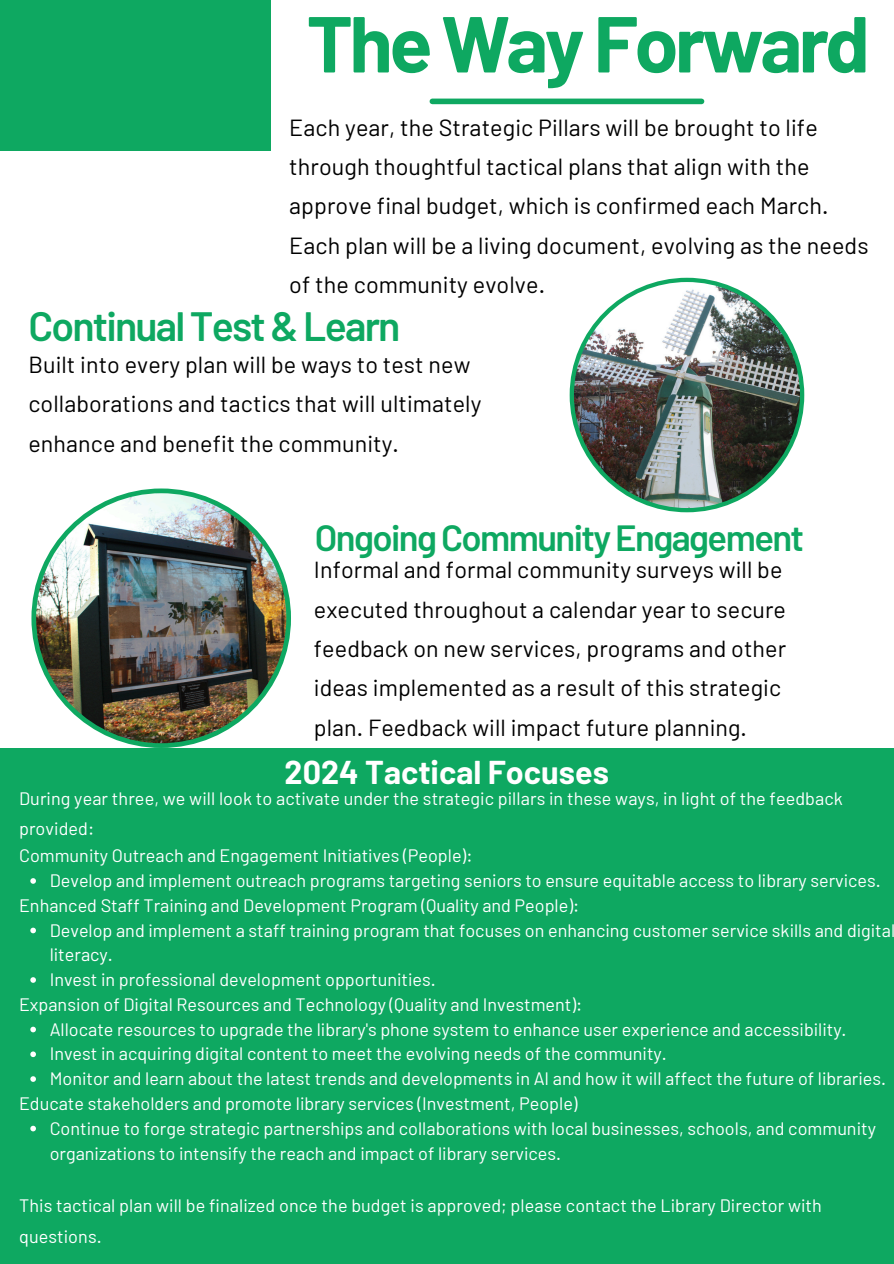
<style>
.page{position:relative;width:894px;height:1264px;background:#fff}
.page>*{position:absolute;margin:0;border:0;box-sizing:border-box;transform-origin:0 0}
.t1{font:700 79.2px "Barlow";letter-spacing:-.045em;color:#0ea861}
.t2{font:600 40.95px "Barlow";letter-spacing:-.045em;color:#0ea861}
.t3{font:600 36.45px "Barlow";letter-spacing:-.045em;color:#0ea861}
.t4{font:700 32.25px "Barlow";color:#fff}
.t5{font:23.25px/39.3px "Barlow";letter-spacing:.005em;color:#000}
.t6{font:18px/30.3px "Barlow";color:#fff}
</style>
<div class="page">
<div style="left:0;top:0;width:270px;height:151px;background:#0ea861"></div>
<div style="left:0;top:747px;width:893px;height:516px;background:#0ea861"></div>
<svg style="left:30px;top:878px;width:6px;height:5px"></svg>
<svg style="left:30px;top:927px;width:6px;height:6px"></svg>
<svg style="left:30px;top:977px;width:6px;height:5px"></svg>
<svg style="left:30px;top:1026px;width:6px;height:6px"></svg>
<svg style="left:30px;top:1051px;width:6px;height:6px"></svg>
<svg style="left:30px;top:1076px;width:6px;height:5px"></svg>
<svg style="left:30px;top:1125px;width:6px;height:6px"></svg>
<img style="left:31px;top:488px;width:260px;height:260px">
<img style="left:569px;top:278px;width:235px;height:234px">
<div style="left:432px;top:99px;width:269px;height:5px;background:#0ea861"></div>
<h1 class="t1" style="left:306px;top:-7px;width:564px">The Way Forward</h1>
<p class="t5" style="left:289px;top:106px;width:580px">Each year, the Strategic Pillars will be brought to life through thoughtful tactical plans that align with the approve final budget, which is confirmed each March.<br>Each plan will be a living document, evolving as the needs of the community evolve.</p>
<p class="t2" style="left:28px;top:300px;width:373px">Continual Test &amp; Learn</p>
<p class="t5" style="left:28px;top:344px;width:454px">Built into every plan will be ways to test new collaborations and tactics that will ultimately enhance and benefit the community.</p>
<h2 class="t3" style="left:315px;top:515px;width:490px">Ongoing Community Engagement</h2>
<p class="t5" style="left:314px;top:549px;width:473px">Informal and formal community surveys will be executed throughout a calendar year to secure feedback on new services, programs and other ideas implemented as a result of this strategic plan. Feedback will impact future planning.</p>
<p class="t4" style="left:284px;top:752px;width:326px">2024 Tactical Focuses</p>
<p class="t6" style="left:19px;top:782px;width:825px">During year three, we will look to activate under the strategic pillars in these ways, in light of the feedback provided:</p>
<h3 class="t6" style="left:19px;top:840px;width:455px">Community Outreach and Engagement Initiatives (People):</h3>
<p class="t6" style="left:50px;top:864px;width:832px">Develop and implement outreach programs targeting seniors to ensure equitable access to library services.</p>
<h4 class="t6" style="left:19px;top:889px;width:561px">Enhanced Staff Training and Development Program (Quality and People):</h4>
<p class="t6" style="left:50px;top:917px;width:846px;line-height:24.8px">Develop and implement a staff training program that focuses on enhancing customer service skills and digital literacy.</p>
<p class="t6" style="left:50px;top:963px;width:387px">Invest in professional development opportunities.</p>
<p class="t6" style="left:19px;top:988px;width:564px">Expansion of Digital Resources and Technology (Quality and Investment):</p>
<p class="t6" style="left:50px;top:1013px;width:798px">Allocate resources to upgrade the library's phone system to enhance user experience and accessibility.</p>
<p class="t6" style="left:50px;top:1038px;width:618px">Invest in acquiring digital content to meet the evolving needs of the community.</p>
<p class="t6" style="left:50px;top:1062px;width:837px">Monitor and learn about the latest trends and developments in AI and how it will affect the future of libraries.</p>
<p class="t6" style="left:19px;top:1087px;width:560px">Educate stakeholders and promote library services (Investment, People)</p>
<p class="t6" style="left:50px;top:1115px;width:827px;line-height:24.8px">Continue to forge strategic partnerships and collaborations with local businesses, schools, and community organizations to intensify the reach and impact of library services.</p>
<p class="t6" style="left:19px;top:1189px;width:804px">This tactical plan will be finalized once the budget is approved; please contact the Library Director with questions.</p>
</div>
